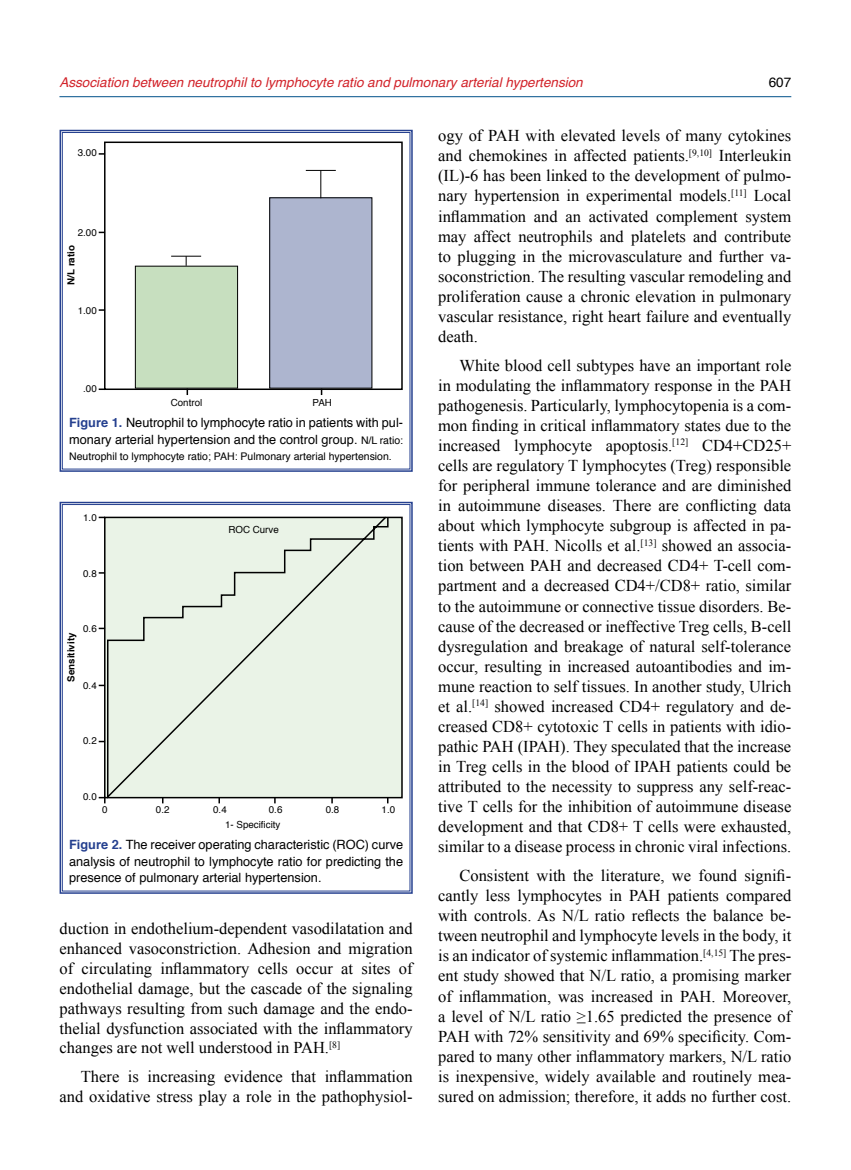
<style>
.page{position:relative;width:851px;height:1170px;background:#fff}
.page>*{position:absolute;margin:0;border:0;box-sizing:border-box;transform-origin:0 0}
.t1{font:16.5px/20.1px "Times New Roman";color:#000;text-align:justify}
.t2{font:italic 13.5px "Helvetica";color:#d2232a}
.t3{font:13.5px "Helvetica";color:#000}
.t4{font:12.75px/16.5px "Helvetica";color:#000}
.t5{font:10.5px "Helvetica";color:#000}
.t6{font:9.75px "Helvetica";color:#000}
.t7{font:700 9.75px "Helvetica";color:#000}
.s1{font-weight:700;color:#25408f}
.s2{font-size:10.5px}
</style>
<div class="page">
<svg style="left:59px;top:129px;width:354px;height:343px"></svg>
<div style="left:62px;top:132px;width:348px;height:337px;border:1px solid #25408f"></div>
<div style="left:104px;top:141px;width:298px;height:249px;border:2px solid #000"></div>
<svg style="left:99px;top:153px;width:6px;height:2px"></svg>
<svg style="left:99px;top:309px;width:6px;height:2px"></svg>
<svg style="left:99px;top:388px;width:6px;height:2px"></svg>
<svg style="left:186px;top:388px;width:2px;height:7px"></svg>
<div style="left:135px;top:266px;width:102px;height:122px;background:#c7dfbf"></div>
<div style="left:135px;top:266px;width:103px;height:122px;border:1px solid #000"></div>
<div style="left:270px;top:198px;width:102px;height:190px;background:#adb5cf"></div>
<div style="left:269px;top:197px;width:103px;height:191px;border:1px solid #000"></div>
<hr style="left:171px;top:256px;width:30px;height:1px;background:#000">
<svg style="left:320px;top:171px;width:1px;height:27px"></svg>
<hr style="left:306px;top:170px;width:30px;height:1px;background:#000">
<svg style="left:59px;top:501px;width:354px;height:393px"></svg>
<div style="left:62px;top:504px;width:348px;height:387px;border:1px solid #25408f"></div>
<div style="left:105px;top:517px;width:297px;height:280px;background:#eaf3e7"></div>
<svg style="left:99px;top:516px;width:6px;height:2px"></svg>
<svg style="left:99px;top:627px;width:6px;height:2px"></svg>
<svg style="left:99px;top:684px;width:6px;height:2px"></svg>
<svg style="left:99px;top:740px;width:6px;height:2px"></svg>
<svg style="left:99px;top:796px;width:6px;height:7px"></svg>
<svg style="left:106px;top:515px;width:283px;height:285px"></svg>
<hr style="left:59px;top:96px;width:732px;height:1px;background:#00508a">
<p class="t2" style="left:59px;top:71px;width:524px">Association between neutrophil to lymphocyte ratio and pulmonary arterial hypertension</p>
<p class="t3" style="left:768px;top:73px;width:24px">607</p>
<p class="t6" style="left:78px;top:146px;width:20px">3.00</p>
<p class="t6" style="left:78px;top:226px;width:20px">2.00</p>
<p class="t7" style="left:64px;top:285px;width:41px;rotate:-90deg">N/L ratio</p>
<p class="t6" style="left:78px;top:304px;width:20px">1.00</p>
<p class="t6" style="left:83px;top:382px;width:15px">.00</p>
<p class="t4" style="left:69px;top:415px;width:335px"><span class="s1">Figure 1.</span> Neutrophil to lymphocyte ratio in patients with pul&shy;monary arterial hypertension and the control group. <span class="s2">N/L ratio:</span></p>
<p class="t5" style="left:69px;top:449px;width:324px">Neutrophil to lymphocyte ratio; PAH: Pulmonary arterial hypertension.</p>
<p class="t6" style="left:171px;top:395px;width:33px">Control</p>
<p class="t6" style="left:312px;top:395px;width:21px">PAH</p>
<p class="t6" style="left:83px;top:511px;width:15px">1.0</p>
<p class="t6" style="left:83px;top:566px;width:15px">0.8</p>
<p class="t6" style="left:83px;top:621px;width:15px">0.6</p>
<p class="t7" style="left:64px;top:681px;width:50px;rotate:-90deg">Sensitivity</p>
<p class="t6" style="left:83px;top:678px;width:15px">0.4</p>
<p class="t6" style="left:83px;top:733px;width:15px">0.2</p>
<p class="t6" style="left:83px;top:790px;width:15px">0.0</p>
<p class="t6" style="left:228px;top:523px;width:52px">ROC Curve</p>
<p class="t6" style="left:102px;top:802px;width:7px">0</p>
<p class="t6" style="left:156px;top:802px;width:15px">0.2</p>
<p class="t6" style="left:213px;top:802px;width:15px">0.4</p>
<p class="t6" style="left:269px;top:802px;width:15px">0.6</p>
<p class="t6" style="left:325px;top:802px;width:15px">0.8</p>
<p class="t6" style="left:381px;top:802px;width:15px">1.0</p>
<p class="t4" style="left:69px;top:837px;width:335px;text-align:justify"><span class="s1">Figure 2.</span> The receiver operating characteristic (ROC) curve analysis of neutrophil to lymphocyte ratio for predicting the presence of pulmonary arterial hypertension.</p>
<p class="t6" style="left:225px;top:818px;width:57px">1- Specificity</p>
<p class="t1" style="left:60px;top:918px;width:354px">duction in endothelium-dependent vasodilatation and enhanced vasoconstriction. Adhesion and migration of circulating inflammatory cells occur at sites of endothelial damage, but the cascade of the signaling pathways resulting from such damage and the endo&shy;thelial dysfunction associated with the inflammatory changes are not well understood in PAH.<sup>[8]</sup></p>
<p class="t1" style="left:60px;top:1066px;width:354px;text-align:right">There is increasing evidence that inflammation and oxidative stress play a role in the pathophysiol-</p>
<p class="t1" style="left:438px;top:125px;width:354px">ogy of PAH with elevated levels of many cytokines and chemokines in affected patients.<sup>[9,10]</sup> Interleukin (IL)-6 has been linked to the development of pulmo&shy;nary hypertension in experimental models.<sup>[11]</sup> Local inflammation and an activated complement system may affect neutrophils and platelets and contribute to plugging in the microvasculature and further va&shy;soconstriction. The resulting vascular remodeling and proliferation cause a chronic elevation in pulmonary vascular resistance, right heart failure and eventually death.</p>
<p class="t1" style="left:438px;top:355px;width:354px;text-indent:21px">White blood cell subtypes have an important role in modulating the inflammatory response in the PAH pathogenesis. Particularly, lymphocytopenia is a com&shy;mon finding in critical inflammatory states due to the increased lymphocyte apoptosis.<sup>[12]</sup> CD4+CD25+ cells are regulatory T lymphocytes (Treg) responsible for peripheral immune tolerance and are diminished in autoimmune diseases. There are conflicting data about which lymphocyte subgroup is affected in pa&shy;tients with PAH. Nicolls et al.<sup>[13]</sup> showed an associa&shy;tion between PAH and decreased CD4+ T-cell com&shy;partment and a decreased CD4+/CD8+ ratio, similar to the autoimmune or connective tissue disorders. Be&shy;cause of the decreased or ineffective Treg cells, B-cell dysregulation and breakage of natural self-tolerance occur, resulting in increased autoantibodies and im&shy;mune reaction to self tissues. In another study, Ulrich et al.<sup>[14]</sup> showed increased CD4+ regulatory and de&shy;creased CD8+ cytotoxic T cells in patients with idio&shy;pathic PAH (IPAH). They speculated that the increase in Treg cells in the blood of IPAH patients could be attributed to the necessity to suppress any self-reac&shy;tive T cells for the inhibition of autoimmune disease development and that CD8+ T cells were exhausted, similar to a disease process in chronic viral infections.</p>
<p class="t1" style="left:438px;top:865px;width:354px;text-indent:21px">Consistent with the literature, we found signifi&shy;cantly less lymphocytes in PAH patients compared with controls. As N/L ratio reflects the balance be&shy;tween neutrophil and lymphocyte levels in the body, it is an indicator of systemic inflammation.<sup>[4,15]</sup> The pres&shy;ent study showed that N/L ratio, a promising marker of inflammation, was increased in PAH. Moreover, a level of N/L ratio ≥1.65 predicted the presence of PAH with 72% sensitivity and 69% specificity. Com&shy;pared to many other inflammatory markers, N/L ratio is inexpensive, widely available and routinely mea&shy;sured on admission; therefore, it adds no further cost.</p>
</div>
